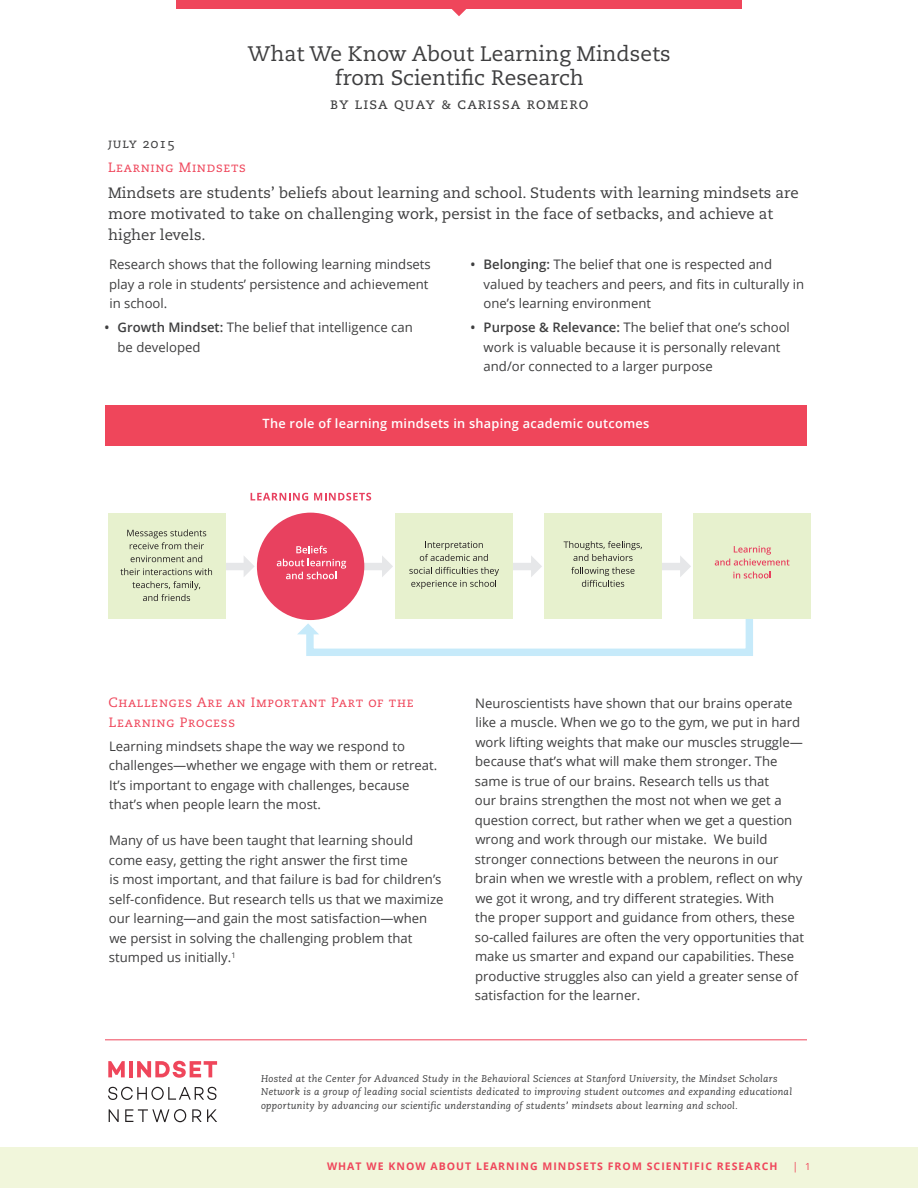
<style>
.page{position:relative;width:918px;height:1188px;background:#fff}
.page>*{position:absolute;margin:0;border:0;box-sizing:border-box;transform-origin:0 0}
.t1{font:21px/24px "Caecilia";color:#3e3e3f;text-align:center}
.t2{font:15.75px "Caecilia Roman SC";letter-spacing:.06em;color:#3e3e3f}
.body{font:15px/21px "Caecilia";color:#3e3e3f}
.body-2{font:13.5px/19.5px "Caecilia Roman SC";letter-spacing:.05em;color:#ef465b}
.body-3{font:13.5px "Caecilia Roman SC";letter-spacing:.06em;color:#3e3e3f}
.body-4{font:13.2px/19.5px "Open Sans";color:#3e3e3f}
.subheads_space_above{font:600 12.75px "Open Sans";letter-spacing:.02em;color:#fff}
.t3{font:700 10.5px "Open Sans";letter-spacing:.1em;color:#ef465b}
.body-5{font:10.5px "Open Sans";color:#ef465b}
.body-6{font:italic 9.75px/13.5px "Caecilia";letter-spacing:.03em;color:#3e3e3f}
.s1{font-weight:600}
.s2{font-size:9.75px}
</style>
<div class="page">
<div style="left:0;top:1147px;width:918px;height:41px;background:#f1f6db"></div>
<svg style="left:108px;top:1061px;width:17px;height:16px"></svg>
<hr style="left:129px;top:1061px;width:4px;height:16px;background:#ef465b">
<svg style="left:137px;top:1061px;width:80px;height:17px"></svg>
<svg style="left:108px;top:1087px;width:108px;height:13px"></svg>
<svg style="left:109px;top:1109px;width:10px;height:13px"></svg>
<svg style="left:125px;top:1109px;width:61px;height:13px"></svg>
<svg style="left:192px;top:1109px;width:25px;height:13px"></svg>
<div style="left:176px;top:0;width:566px;height:9px;background:#ef465b"></div>
<svg style="left:452px;top:9px;width:14px;height:7px"></svg>
<hr style="left:105px;top:1039px;width:702px;height:1px;background:#ef465b">
<div style="left:105px;top:405px;width:702px;height:41px;background:#ef465b"></div>
<div style="left:225px;top:563px;width:21px;height:7px;background:#e6e7e9"></div>
<svg style="left:244px;top:556px;width:10px;height:21px"></svg>
<div style="left:363px;top:563px;width:21px;height:7px;background:#e6e7e9"></div>
<svg style="left:382px;top:556px;width:11px;height:21px"></svg>
<div style="left:512px;top:563px;width:21px;height:7px;background:#e6e7e9"></div>
<svg style="left:531px;top:556px;width:11px;height:21px"></svg>
<div style="left:662px;top:563px;width:20px;height:7px;background:#e6e7e9"></div>
<svg style="left:680px;top:556px;width:11px;height:21px"></svg>
<div style="left:257px;top:513px;width:107px;height:107px;background:#e8415f;border-radius:50%"></div>
<div style="left:108px;top:513px;width:117px;height:105px;background:#e7f1ce"></div>
<svg style="left:127px;top:529px;width:79px;height:20px"></svg>
<svg style="left:131px;top:555px;width:71px;height:7px"></svg>
<svg style="left:120px;top:568px;width:92px;height:7px"></svg>
<svg style="left:132px;top:581px;width:68px;height:20px"></svg>
<svg style="left:296px;top:546px;width:31px;height:7px"></svg>
<svg style="left:277px;top:559px;width:69px;height:20px"></svg>
<div style="left:395px;top:513px;width:117px;height:105px;background:#e7f1ce"></div>
<svg style="left:420px;top:541px;width:68px;height:20px"></svg>
<svg style="left:409px;top:567px;width:90px;height:22px"></svg>
<div style="left:544px;top:513px;width:118px;height:105px;background:#e7f1ce"></div>
<svg style="left:564px;top:541px;width:78px;height:20px"></svg>
<svg style="left:571px;top:567px;width:64px;height:20px"></svg>
<div style="left:694px;top:513px;width:117px;height:105px;background:#e7f1ce"></div>
<svg style="left:715px;top:546px;width:75px;height:20px"></svg>
<svg style="left:733px;top:572px;width:38px;height:6px"></svg>
<svg style="left:251px;top:493px;width:57px;height:8px"></svg>
<svg style="left:314px;top:493px;width:57px;height:8px"></svg>
<svg style="left:297px;top:603px;width:460px;height:53px"></svg>
<p class="body-3" style="left:108px;top:136px;width:69px">july 2015</p>
<p class="t1" style="left:248px;top:42px;width:424px">What We Know About Learning Mindsets from Scientific Research</p>
<p class="t2" style="left:330px;top:94px;width:260px">by lisa quay &amp; carissa romero</p>
<p class="body-2" style="left:108px;top:158px;width:140px">Learning Mindsets</p>
<p class="body" style="left:108px;top:183px;width:692px">Mindsets are students’ beliefs about learning and school. Students with learning mindsets are more motivated to take on challenging work, persist in the face of setbacks, and achieve at higher levels.</p>
<p class="body-4" style="left:109px;top:254px;width:323px">Research shows that the following learning mindsets play a role in students’ persistence and achievement in school.</p>
<p class="body-4" style="left:118px;top:317px;width:297px;text-indent:-13px"><span class="s1">• Growth Mindset:</span> The belief that intelligence can be developed</p>
<p class="body-4" style="left:484px;top:254px;width:322px;text-indent:-13px"><span class="s1">• Belonging:</span> The belief that one is respected and valued by teachers and peers, and fits in culturally in one’s learning environment</p>
<p class="body-4" style="left:484px;top:317px;width:308px;text-indent:-13px"><span class="s1">• Purpose &amp; Relevance:</span> The belief that one’s school work is valuable because it is personally relevant and/or connected to a larger purpose</p>
<p class="subheads_space_above" style="left:263px;top:414px;width:388px">The role of learning mindsets in shaping academic outcomes</p>
<p class="body-2" style="left:108px;top:693px;width:307px">Challenges Are an Important Part of the<br>Learning Process</p>
<p class="body-4" style="left:109px;top:736px;width:330px">Learning mindsets shape the way we respond to challenges—whether we engage with them or retreat.<br>It’s important to engage with challenges, because that’s when people learn the most.</p>
<p class="body-4" style="left:109px;top:830px;width:336px">Many of us have been taught that learning should come easy, getting the right answer the first time<br>is most important, and that failure is bad for children’s self-confidence. But research tells us that we maximize our learning—and gain the most satisfaction—when we persist in solving the challenging problem that stumped us initially.<sup>1</sup></p>
<p class="body-4" style="left:475px;top:693px;width:331px">Neuroscientists have shown that our brains operate like a muscle. When we go to the gym, we put in hard work lifting weights that make our muscles struggle— because that’s what will make them stronger. The same is true of our brains. Research tells us that<br>our brains strengthen the most not when we get a question correct, but rather when we get a question wrong and work through our mistake. We build stronger connections between the neurons in our brain when we wrestle with a problem, reflect on why we got it wrong, and try different strategies. With<br>the proper support and guidance from others, these so-called failures are often the very opportunities that make us smarter and expand our capabilities. These productive struggles also can yield a greater sense of satisfaction for the learner.</p>
<p class="body-6" style="left:261px;top:1072px;width:533px">Hosted at the Center for Advanced Study in the Behavioral Sciences at Stanford University, the Mindset Scholars<br>Network is a group of leading social scientists dedicated to improving student outcomes and expanding educational opportunity by advancing our scientific understanding of students’ mindsets about learning and school.</p>
<p class="t3" style="left:327px;top:1159px;width:452px">WHAT WE KNOW ABOUT LEARNING MINDSETS FROM SCIENTIFIC RESEARCH</p>
<p class="body-5" style="left:793px;top:1159px;width:20px">| <span class="s2">1</span></p>
</div>
